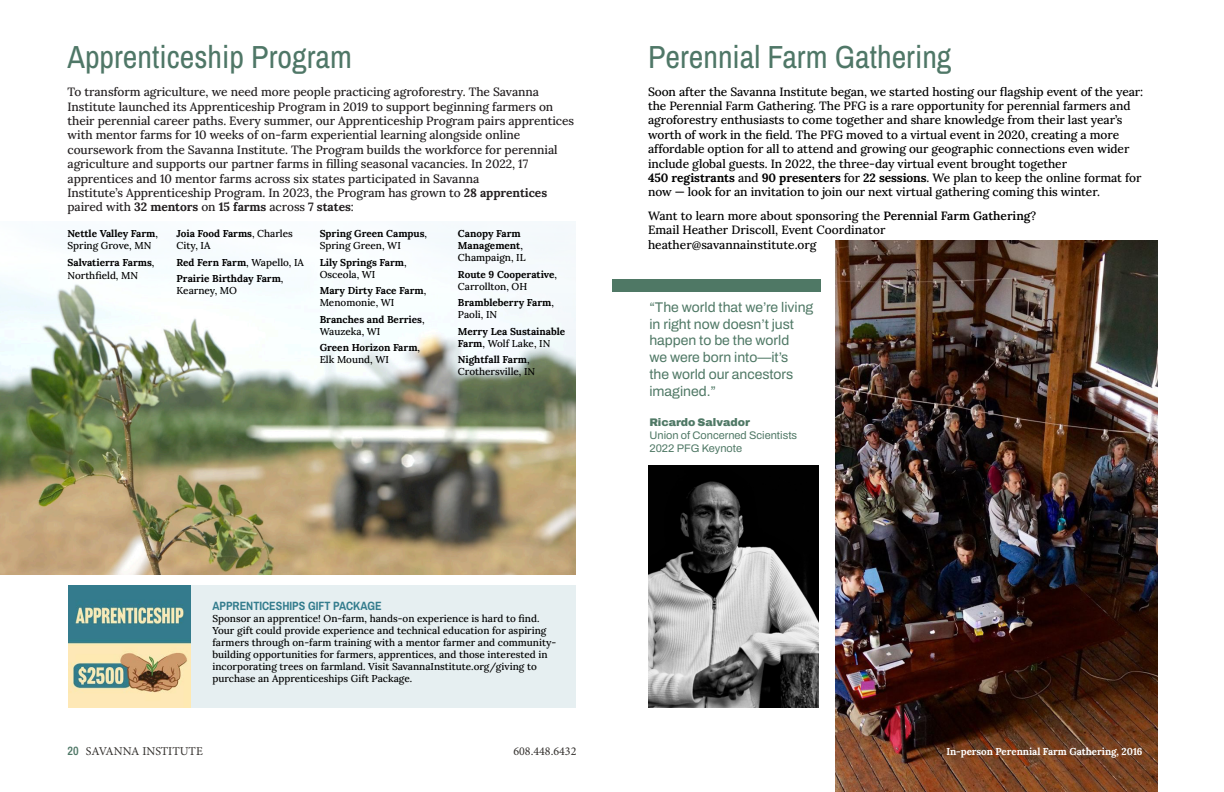
<style>
.page{position:relative;width:1224px;height:792px;background:#fff}
.page>*{position:absolute;margin:0;border:0;box-sizing:border-box;transform-origin:0 0}
.t1{font:32px "Archivo Narrow";color:#4f7767}
.t2{font:14px/16.8px "Archivo";color:#4f7865}
.t3{font:500 12px/14.4px "Lora";letter-spacing:-.005em;color:#000}
.t4{font:500 12px/14.4px "Lora";letter-spacing:-.005em;color:#231f20}
.t5{font:12px "Minion Pro";color:#322f2c}
.t6{font:700 12px "Archivo Narrow";color:#337c8d}
.t7{font:11px/13.2px "Archivo";color:#4f7865}
.t8{font:500 10px/12px "Lora";color:#000}
.t9{font:700 10px/12px "Lora";color:#000}
.TEXT_BODY{font:700 10px "Lora";letter-spacing:-.005em;color:#fff}
.s1{font-weight:700}
.s2{font-weight:500}
.s3{font-family:"Archivo Condensed";font-weight:600;color:#4e7766}
.s4{font-weight:600}
.s5{font-weight:900}
</style>
<div class="page">
<img style="left:0;top:346px;width:575px;height:228px">
<img style="left:835px;top:240px;width:323px;height:552px">
<div style="left:68px;top:585px;width:508px;height:123px;background:#e6eff1"></div>
<img style="left:68px;top:585px;width:123px;height:123px">
<div style="left:612px;top:279px;width:208px;height:13px;background:#4f7865"></div>
<img style="left:648px;top:465px;width:171px;height:243px">
<p class="t1" style="left:68px;top:35px;width:286px">Apprenticeship Program</p>
<p class="t4" style="left:68px;top:84px;width:508px">To transform agriculture, we need more people practicing agroforestry. The Savanna Institute launched its Apprenticeship Program in 2019 to support beginning farmers on their perennial career paths. Every summer, our Apprenticeship Program pairs apprentices with mentor farms for 10 weeks of on-farm experiential learning alongside online coursework from the Savanna Institute. The Program builds the workforce for perennial agriculture and supports our partner farms in filling seasonal vacancies. In 2022, 17 apprentices and 10 mentor farms across six states participated in Savanna<br>Institute’s Apprenticeship Program. In 2023, the Program has grown to <span class="s1">28 apprentices </span>paired with <span class="s1">32 mentors</span> on <span class="s1">15 farms</span> across <span class="s1">7 states</span>:</p>
<p class="t9" style="left:68px;top:227px;width:92px">Nettle Valley Farm<span class="s2">,<br>Spring Grove, MN</span></p>
<p class="t9" style="left:68px;top:255px;width:88px;line-height:13.2px">Salvatierra Farms<span class="s2">,<br>Northfield, MN</span></p>
<p class="t8" style="left:177px;top:227px;width:118px"><span class="s1">Joia Food Farms</span>, Charles<br>City, IA</p>
<p class="t9" style="left:177px;top:256px;width:129px">Red Fern Farm<span class="s2">, Wapello, IA</span></p>
<p class="t9" style="left:177px;top:272px;width:108px">Prairie Birthday Farm<span class="s2">,<br>Kearney, MO</span></p>
<p class="t9" style="left:320px;top:227px;width:109px">Spring Green Campus<span class="s2">,<br>Spring Green, WI</span></p>
<p class="t9" style="left:320px;top:256px;width:88px">Lily Springs Farm<span class="s2">,<br>Osceola, WI</span></p>
<p class="t9" style="left:320px;top:284px;width:108px">Mary Dirty Face Farm<span class="s2">,<br>Menomonie, WI</span></p>
<p class="t9" style="left:320px;top:313px;width:106px">Branches and Berries<span class="s2">,<br>Wauzeka, WI</span></p>
<p class="t9" style="left:320px;top:341px;width:102px">Green Horizon Farm<span class="s2">,<br>Elk Mound, WI</span></p>
<p class="t9" style="left:458px;top:227px;width:69px">Canopy Farm<br>Management<span class="s2">,<br>Champaign, IL</span></p>
<p class="t9" style="left:458px;top:268px;width:101px">Route 9 Cooperative<span class="s2">,<br>Carrollton, OH</span></p>
<p class="t9" style="left:458px;top:296px;width:97px">Brambleberry Farm<span class="s2">,<br>Paoli, IN</span></p>
<p class="t9" style="left:458px;top:325px;width:109px">Merry Lea Sustainable<br>Farm<span class="s2">, Wolf Lake, IN</span></p>
<p class="t8" style="left:458px;top:353px;width:79px"><span class="s1">Nightfall Farm</span>,<br>Crothersville, IN</p>
<p class="t6" style="left:212px;top:597px;width:171px">APPRENTICESHIPS GIFT PACKAGE</p>
<p class="t8" style="left:212px;top:611px;width:345px">Sponsor an apprentice! On-farm, hands-on experience is hard to find.<br>Your gift could provide experience and technical education for aspiring farmers through on-farm training with a mentor farmer and community&shy;building opportunities for farmers, apprentices, and those interested in incorporating trees on farmland. Visit SavannaInstitute.org/giving to purchase an Apprenticeships Gift Package.</p>
<p class="t5" style="left:68px;top:743px;width:137px"><span class="s3">20</span> SAVANNA INSTITUTE</p>
<p class="t5" style="left:513px;top:743px;width:65px">608.448.6432</p>
<p class="t1" style="left:648px;top:34px;width:305px">Perennial Farm Gathering</p>
<p class="t3" style="left:648px;top:83px;width:497px">Soon after the Savanna Institute began, we started hosting our flagship event of the year: the Perennial Farm Gathering. The PFG is a rare opportunity for perennial farmers and agroforestry enthusiasts to come together and share knowledge from their last year’s worth of work in the field. The PFG moved to a virtual event in 2020, creating a more affordable option for all to attend and growing our geographic connections even wider include global guests. In 2022, the three-day virtual event brought together<br><span class="s1">450 registrants</span> and <span class="s1">90 presenters</span> for <span class="s1">22 sessions</span>. We plan to keep the online format for now — look for an invitation to join our next virtual gathering coming this winter.</p>
<p class="t3" style="left:648px;top:208px;width:390px">Want to learn more about sponsoring the <span class="s4">Perennial Farm Gathering</span>?<br>Email Heather Driscoll, Event Coordinator heather@savannainstitute.org</p>
<p class="t2" style="left:649px;top:299px;width:165px">“The world that we’re living in right now doesn’t just happen to be the world<br>we were born into—it’s<br>the world our ancestors imagined.”</p>
<p class="t7" style="left:649px;top:415px;width:149px"><span class="s5">Ricardo Salvador<br></span>Union of Concerned Scientists<br>2022 PFG Keynote</p>
<p class="TEXT_BODY" style="left:946px;top:743px;width:198px">In-person Perennial Farm Gathering, 2016</p>
</div>
